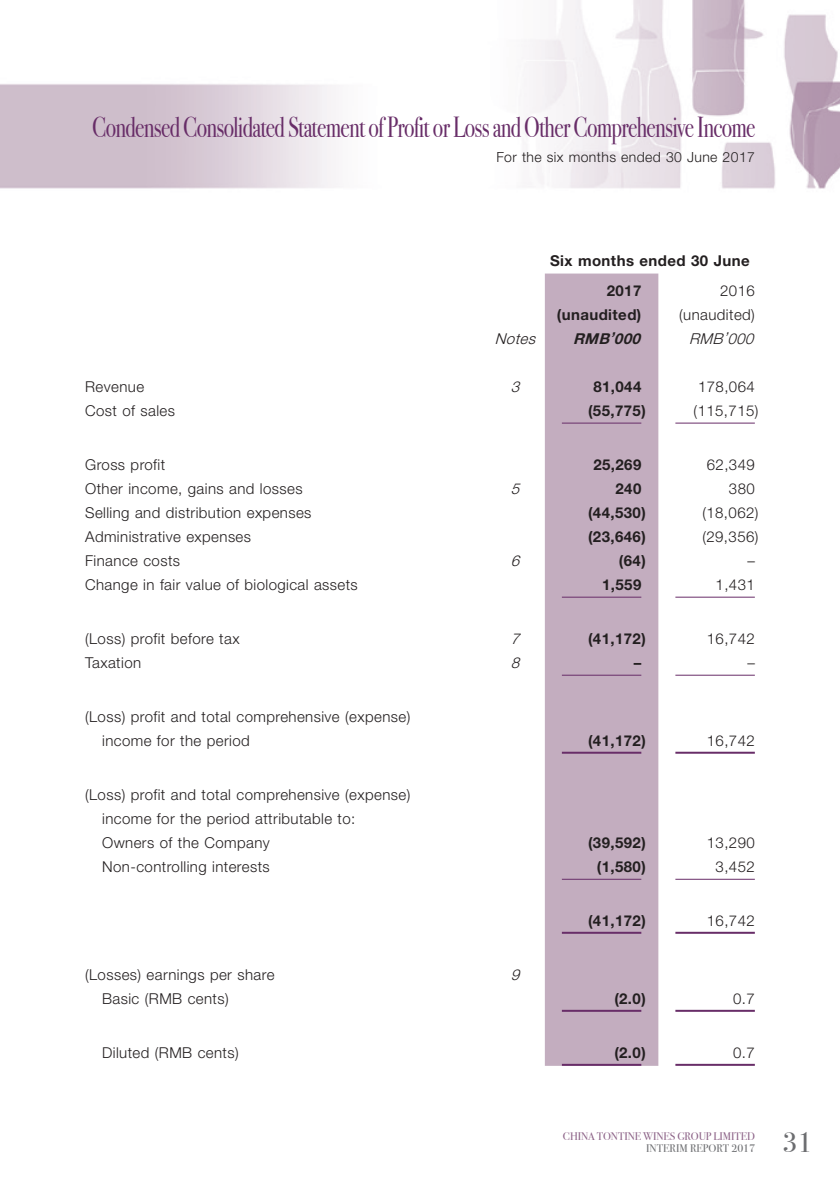
<style>
.page{position:relative;width:840px;height:1191px;background:#fff}
.page>*{position:absolute;margin:0;border:0;box-sizing:border-box;transform-origin:0 0}
.t1{font:29px "Bodoni Svty Two ITCTT";letter-spacing:-.03em;color:#682d68;scale:.75 1}
.t2{font:28px "Bodoni Svty Two ITCTT";color:#6c6d70}
.Body_Text{font:300 15px/24px "Helvetica Neue LT Std";letter-spacing:.03em;color:#231f20}
.Body_Text-2{font:700 15px "Helvetica Neue LT Std";letter-spacing:.03em;color:#231f20}
.Body_Text-3{font:italic 300 15px "Helvetica Neue LT Std";color:#231f20}
.Body_Text-4{font:italic 700 15px "Helvetica Neue LT Std";color:#231f20}
.t3{font:300 14px "Helvetica Neue LT Std";letter-spacing:.03em;color:#231f20}
.t4{font:11px "Bodoni Svty Two ITCTT";letter-spacing:-.01em;color:#8b6186}
.t5{font:11px "Bodoni Svty Two ITCTT";color:#6c6d70}
</style>
<div class="page">
<img style="left:0;top:0;width:839px;height:1066px">
<div style="left:544px;top:273px;width:114px;height:792px;background:#c3adbf"></div>
<hr style="left:561px;top:422px;width:80px;height:1px;background:#682d68">
<hr style="left:675px;top:422px;width:79px;height:1px;background:#682d68">
<hr style="left:561px;top:596px;width:80px;height:1px;background:#682d68">
<hr style="left:675px;top:596px;width:79px;height:1px;background:#682d68">
<hr style="left:561px;top:674px;width:80px;height:1px;background:#682d68">
<hr style="left:675px;top:674px;width:79px;height:1px;background:#682d68">
<hr style="left:561px;top:751px;width:80px;height:2px;background:#682d68">
<hr style="left:675px;top:751px;width:79px;height:2px;background:#682d68">
<hr style="left:561px;top:878px;width:80px;height:1px;background:#682d68">
<hr style="left:675px;top:878px;width:79px;height:1px;background:#682d68">
<hr style="left:561px;top:931px;width:80px;height:2px;background:#682d68">
<hr style="left:675px;top:931px;width:79px;height:2px;background:#682d68">
<hr style="left:561px;top:1009px;width:80px;height:2px;background:#682d68">
<hr style="left:675px;top:1009px;width:79px;height:2px;background:#682d68">
<hr style="left:561px;top:1063px;width:80px;height:2px;background:#682d68">
<hr style="left:675px;top:1063px;width:79px;height:2px;background:#682d68">
<p class="t1" style="left:92px;top:104px;width:885px">Condensed Consolidated Statement of Profit or Loss and Other Comprehensive Income</p>
<p class="t3" style="left:496px;top:148px;width:260px">For the six months ended 30 June 2017</p>
<p class="Body_Text-2" style="left:549px;top:251px;width:201px">Six months ended 30 June</p>
<p class="Body_Text-2" style="left:606px;top:281px;width:36px">2017</p>
<p class="Body_Text" style="left:719px;top:278px;width:36px">2016</p>
<p class="Body_Text-2" style="left:556px;top:305px;width:86px">(unaudited)</p>
<p class="Body_Text" style="left:678px;top:302px;width:77px">(unaudited)</p>
<p class="Body_Text-3" style="left:494px;top:329px;width:46px">Notes</p>
<p class="Body_Text-4" style="left:572px;top:329px;width:73px">RMB’000</p>
<p class="Body_Text-3" style="left:688px;top:329px;width:70px">RMB’000</p>
<p class="Body_Text" style="left:85px;top:374px;width:60px">Revenue</p>
<p class="Body_Text-3" style="left:510px;top:377px;width:15px">3</p>
<p class="Body_Text-2" style="left:593px;top:377px;width:49px">81,044</p>
<p class="Body_Text" style="left:697px;top:374px;width:58px">178,064</p>
<p class="Body_Text" style="left:85px;top:398px;width:91px">Cost of sales</p>
<p class="Body_Text-2" style="left:587px;top:401px;width:59px">(55,775)</p>
<p class="Body_Text" style="left:693px;top:398px;width:66px">(115,715)</p>
<p class="Body_Text" style="left:85px;top:452px;width:82px">Gross profit</p>
<p class="Body_Text-2" style="left:593px;top:455px;width:49px">25,269</p>
<p class="Body_Text" style="left:706px;top:452px;width:49px">62,349</p>
<p class="Body_Text" style="left:85px;top:476px;width:219px">Other income, gains and losses</p>
<p class="Body_Text-3" style="left:510px;top:479px;width:15px">5</p>
<p class="Body_Text-2" style="left:615px;top:479px;width:27px">240</p>
<p class="Body_Text" style="left:728px;top:476px;width:27px">380</p>
<p class="Body_Text" style="left:85px;top:500px;width:228px">Selling and distribution expenses</p>
<p class="Body_Text-2" style="left:587px;top:503px;width:59px">(44,530)</p>
<p class="Body_Text" style="left:702px;top:500px;width:58px">(18,062)</p>
<p class="Body_Text" style="left:85px;top:524px;width:167px">Administrative expenses</p>
<p class="Body_Text-2" style="left:587px;top:527px;width:59px">(23,646)</p>
<p class="Body_Text" style="left:702px;top:524px;width:58px">(29,356)</p>
<p class="Body_Text" style="left:85px;top:548px;width:96px">Finance costs</p>
<p class="Body_Text-3" style="left:510px;top:551px;width:15px">6</p>
<p class="Body_Text-2" style="left:618px;top:551px;width:28px">(64)</p>
<p class="Body_Text" style="left:747px;top:548px;width:9px">–</p>
<p class="Body_Text" style="left:85px;top:572px;width:274px">Change in fair value of biological assets</p>
<p class="Body_Text-2" style="left:601px;top:575px;width:41px">1,559</p>
<p class="Body_Text" style="left:715px;top:572px;width:41px">1,431</p>
<p class="Body_Text" style="left:85px;top:626px;width:156px">(Loss) profit before tax</p>
<p class="Body_Text-3" style="left:510px;top:629px;width:15px">7</p>
<p class="Body_Text-2" style="left:587px;top:629px;width:59px">(41,172)</p>
<p class="Body_Text" style="left:706px;top:626px;width:49px">16,742</p>
<p class="Body_Text" style="left:85px;top:650px;width:58px">Taxation</p>
<p class="Body_Text-3" style="left:510px;top:653px;width:15px">8</p>
<p class="Body_Text-2" style="left:633px;top:653px;width:9px">–</p>
<p class="Body_Text" style="left:747px;top:650px;width:9px">–</p>
<p class="Body_Text" style="left:102px;top:704px;width:309px;text-indent:-17px">(Loss) profit and total comprehensive (expense) income for the period</p>
<p class="Body_Text-2" style="left:587px;top:731px;width:59px">(41,172)</p>
<p class="Body_Text" style="left:706px;top:728px;width:49px">16,742</p>
<p class="Body_Text" style="left:102px;top:782px;width:309px;text-indent:-17px">(Loss) profit and total comprehensive (expense) income for the period attributable to:</p>
<p class="Body_Text" style="left:102px;top:830px;width:169px">Owners of the Company</p>
<p class="Body_Text-2" style="left:587px;top:833px;width:59px">(39,592)</p>
<p class="Body_Text" style="left:706px;top:830px;width:49px">13,290</p>
<p class="Body_Text" style="left:102px;top:854px;width:169px">Non-controlling interests</p>
<p class="Body_Text-2" style="left:596px;top:857px;width:51px">(1,580)</p>
<p class="Body_Text" style="left:715px;top:854px;width:41px">3,452</p>
<p class="Body_Text-2" style="left:587px;top:911px;width:59px">(41,172)</p>
<p class="Body_Text" style="left:706px;top:908px;width:49px">16,742</p>
<p class="Body_Text" style="left:85px;top:962px;width:191px">(Losses) earnings per share</p>
<p class="Body_Text-3" style="left:510px;top:965px;width:15px">9</p>
<p class="Body_Text" style="left:102px;top:986px;width:128px">Basic (RMB cents)</p>
<p class="Body_Text-2" style="left:614px;top:989px;width:33px">(2.0)</p>
<p class="Body_Text" style="left:732px;top:986px;width:23px">0.7</p>
<p class="Body_Text" style="left:102px;top:1040px;width:138px">Diluted (RMB cents)</p>
<p class="Body_Text-2" style="left:614px;top:1043px;width:33px">(2.0)</p>
<p class="Body_Text" style="left:732px;top:1040px;width:23px">0.7</p>
<p class="t4" style="left:562px;top:1127px;width:193px">CHINA TONTINE WINES GROUP LIMITED</p>
<p class="t5" style="left:645px;top:1139px;width:110px">INTERIM REPORT 2017</p>
<p class="t2" style="left:782px;top:1119px;width:31px">31</p>
</div>
